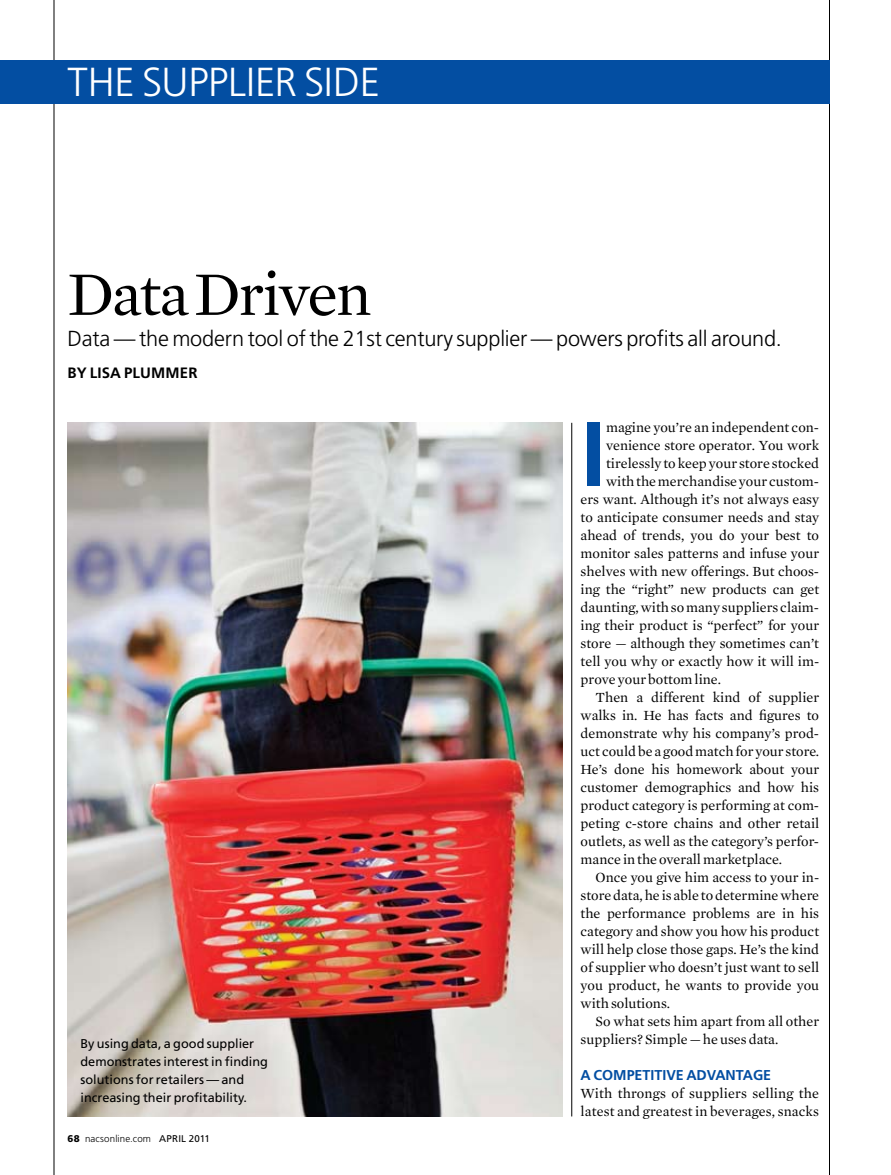
<style>
.page{position:relative;width:891px;height:1175px;background:#fff}
.page>*{position:absolute;margin:0;border:0;box-sizing:border-box;transform-origin:0 0}
.t1{font:700 91.65px "Frutiger";color:#034ea2}
.t2{font:63px "Mercury Text G1";letter-spacing:-.03em;color:#000}
.t3{font:300 40.5px "Frutiger";letter-spacing:-.005em;color:#fff}
.t4{font:300 21.75px "Frutiger";letter-spacing:-.01em;color:#000}
.t5{font:700 15px "Frutiger";letter-spacing:.01em;color:#000}
.t6{font:14.25px/18px "Mercury Text G1";color:#000}
.t7{font:700 14.25px "Frutiger";color:#034ea2}
.t8{font:12.75px/18px "Frutiger";color:#000}
.t9{font:300 9.75px "Frutiger";letter-spacing:.01em;color:#000}
.s1{font-weight:900}
.s2{font-weight:400}
</style>
<div class="page">
<hr style="left:54px;top:0;width:1px;height:1174px;background:#000">
<hr style="left:829px;top:0;width:1px;height:1174px;background:#000">
<hr style="left:571px;top:423px;width:1px;height:693px;background:#000">
<img style="left:68px;top:423px;width:495px;height:693px">
<div style="left:0;top:61px;width:830px;height:43px;background:#034ea2"></div>
<h3 class="t3" style="left:68px;top:59px;width:314px">the supplier side</h3>
<h2 class="t2" style="left:68px;top:257px;width:306px">Data Driven</h2>
<h3 class="t4" style="left:68px;top:326px;width:716px">Data — the modern tool of the 21st century supplier — powers profits all around.</h3>
<p class="t5" style="left:68px;top:364px;width:132px">BY LISA PLUMMER</p>
<p class="t8" style="left:81px;top:1034px;width:189px">By using data, a good supplier demonstrates interest in finding solutions for retailers — and increasing their profitability.</p>
<p class="t9" style="left:68px;top:1133px;width:144px"><span class="s1">68</span> nacsonline.com <span class="s2">APRIL 2011</span></p>
<h1 class="t1" style="left:581px;top:400px;width:27px">I</h1>
<p class="t6" style="left:606px;top:418px;width:215px">magine you’re an independent con-</p>
<p class="t6" style="left:606px;top:436px;width:215px">venience store operator. You work</p>
<p class="t6" style="left:606px;top:454px;width:215px">tirelessly to keep your store stocked</p>
<p class="t6" style="left:606px;top:472px;width:215px">with the merchandise your custom-</p>
<p class="t6" style="left:581px;top:490px;width:240px">ers want. Although it’s not always easy</p>
<p class="t6" style="left:581px;top:508px;width:240px">to anticipate consumer needs and stay</p>
<p class="t6" style="left:581px;top:526px;width:240px">ahead of trends, you do your best to</p>
<p class="t6" style="left:581px;top:544px;width:240px">monitor sales patterns and infuse your</p>
<p class="t6" style="left:581px;top:562px;width:240px">shelves with new offerings. But choos-</p>
<p class="t6" style="left:581px;top:580px;width:240px">ing the “right” new products can get</p>
<p class="t6" style="left:581px;top:598px;width:240px">daunting, with so many suppliers claim-</p>
<p class="t6" style="left:581px;top:616px;width:240px">ing their product is “perfect” for your</p>
<p class="t6" style="left:581px;top:634px;width:240px">store — although they sometimes can’t</p>
<p class="t6" style="left:581px;top:652px;width:240px">tell you why or exactly how it will im-</p>
<p class="t6" style="left:581px;top:670px;width:142px">prove your bottom line.</p>
<p class="t6" style="left:596px;top:688px;width:225px">Then a different kind of supplier</p>
<p class="t6" style="left:581px;top:706px;width:240px">walks in. He has facts and figures to</p>
<p class="t6" style="left:581px;top:724px;width:240px">demonstrate why his company’s prod-</p>
<p class="t6" style="left:581px;top:742px;width:240px">uct could be a good match for your store.</p>
<p class="t6" style="left:581px;top:760px;width:240px">He’s done his homework about your</p>
<p class="t6" style="left:581px;top:778px;width:240px">customer demographics and how his</p>
<p class="t6" style="left:581px;top:796px;width:240px">product category is performing at com-</p>
<p class="t6" style="left:581px;top:814px;width:240px">peting c-store chains and other retail</p>
<p class="t6" style="left:581px;top:832px;width:240px">outlets, as well as the category’s perfor-</p>
<p class="t6" style="left:581px;top:850px;width:203px">mance in the overall marketplace.</p>
<p class="t6" style="left:596px;top:868px;width:225px">Once you give him access to your in-</p>
<p class="t6" style="left:581px;top:886px;width:240px">store data, he is able to determine where</p>
<p class="t6" style="left:581px;top:904px;width:240px">the performance problems are in his</p>
<p class="t6" style="left:581px;top:922px;width:240px">category and show you how his product</p>
<p class="t6" style="left:581px;top:940px;width:240px">will help close those gaps. He’s the kind</p>
<p class="t6" style="left:581px;top:958px;width:240px">of supplier who doesn’t just want to sell</p>
<p class="t6" style="left:581px;top:976px;width:240px">you product, he wants to provide you</p>
<p class="t6" style="left:581px;top:994px;width:91px">with solutions.</p>
<p class="t6" style="left:596px;top:1012px;width:225px">So what sets him apart from all other</p>
<p class="t6" style="left:581px;top:1030px;width:199px">suppliers? Simple — he uses data.</p>
<p class="t7" style="left:581px;top:1067px;width:192px">A COMPETITIVE ADVANTAGE</p>
<p class="t6" style="left:581px;top:1084px;width:240px">With throngs of suppliers selling the latest and greatest in beverages, snacks</p>
</div>
